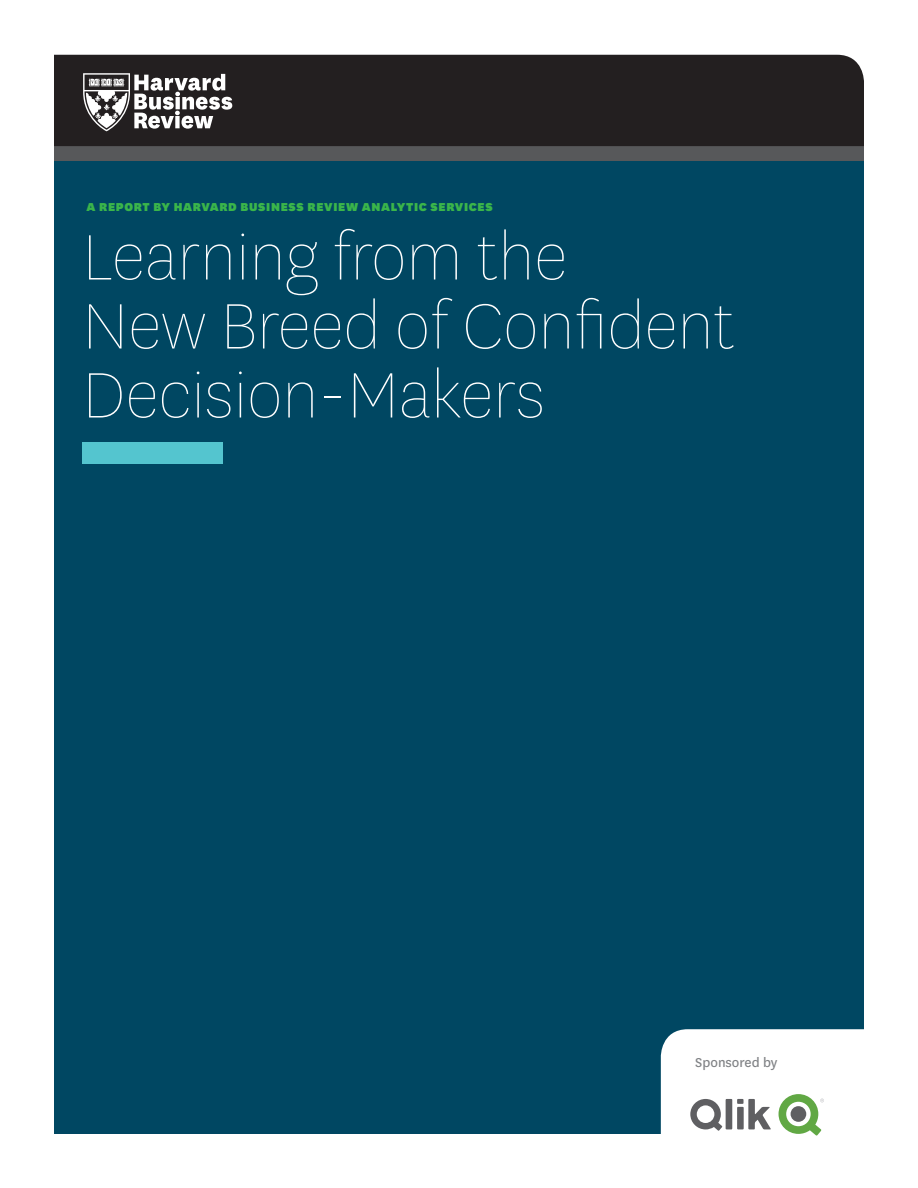
<style>
.page{position:relative;width:918px;height:1188px;background:#fff}
.page>*{position:absolute;margin:0;border:0;box-sizing:border-box;transform-origin:0 0}
.t1{font:100 75px/69px "National HBR";color:#fff}
.t2{font:15px "National HBR";color:#808285}
.t3{font:900 13.5px "National HBR";letter-spacing:.05em;color:#3ab54a}
</style>
<div class="page">
<div style="left:54px;top:160px;width:810px;height:974px;background:#004762"></div>
<div style="left:54px;top:141px;width:810px;height:20px;background:#57585a"></div>
<div style="left:54px;top:55px;width:810px;height:91px;background:#231f20"></div>
<svg style="left:83px;top:73px;width:149px;height:58px"></svg>
<div style="left:82px;top:443px;width:140px;height:21px;background:#54c5cf"></div>
<svg style="left:661px;top:1029px;width:203px;height:107px;background:#ebefeb"></svg>
<p class="t3" style="left:87px;top:197px;width:408px">A REPORT BY HARVARD BUSINESS REVIEW ANALYTIC SERVICES</p>
<p class="t1" style="left:82px;top:221px;width:654px">Learning from the<br>New Breed of Confident<br>Decision-Makers</p>
<p class="t2" style="left:695px;top:1052px;width:84px">Sponsored by</p>
</div>
